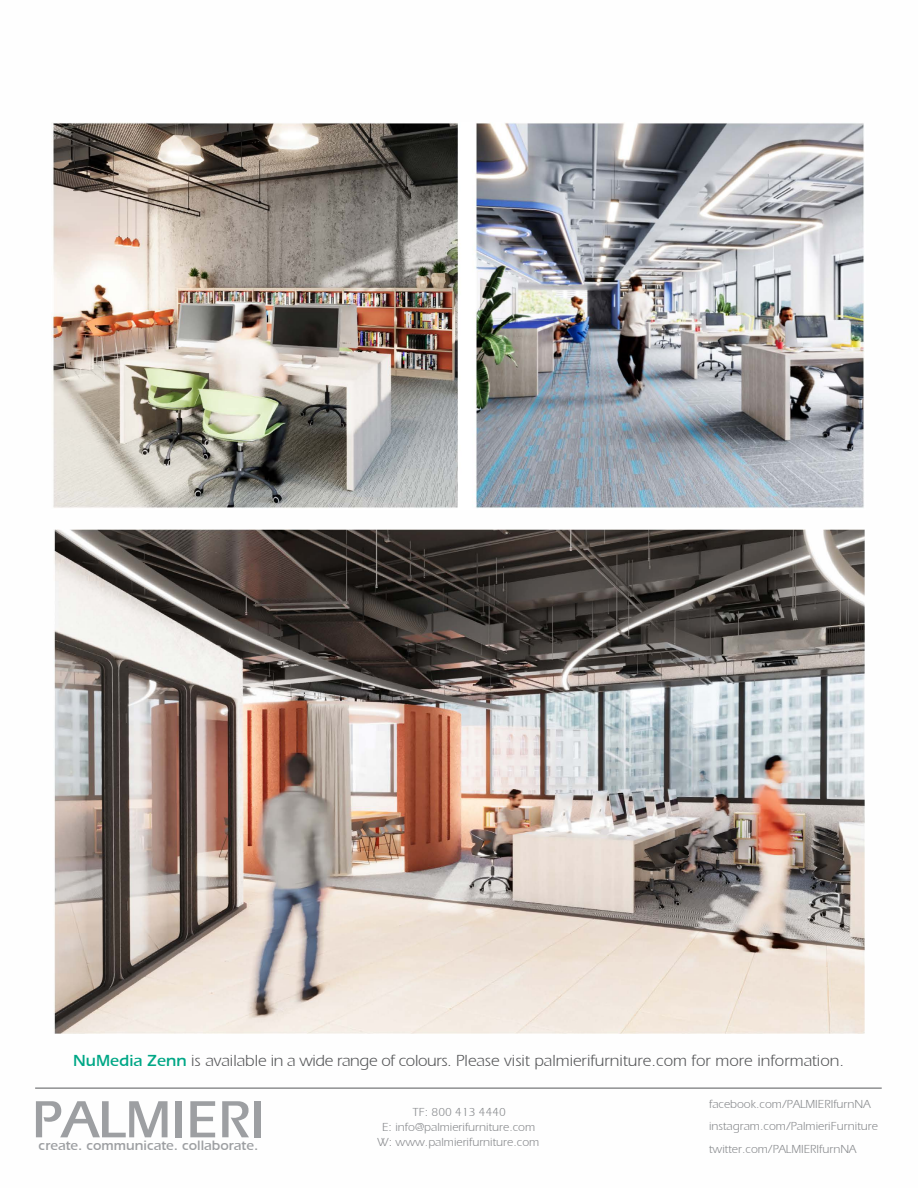
<style>
.page{position:relative;width:918px;height:1188px;background:#fff}
.page>*{position:absolute;margin:0;border:0;box-sizing:border-box;transform-origin:0 0}
.t1{font:16.5px "Aquiline";color:#57585a}
.t2{font:700 13.95px "Aquiline";color:#9d9fa2}
.t3{font:12px/22px "Aquiline";color:#8a8c8f;text-align:center}
.s1{font-weight:700;color:#00a786}
</style>
<div class="page">
<img style="left:52px;top:122px;width:813px;height:387px">
<img style="left:54px;top:530px;width:810px;height:504px">
<svg style="left:36px;top:1101px;width:132px;height:36px"></svg>
<div style="left:176px;top:1101px;width:6px;height:36px;background:#9d9fa2"></div>
<svg style="left:190px;top:1101px;width:25px;height:36px"></svg>
<svg style="left:222px;top:1101px;width:27px;height:36px"></svg>
<div style="left:254px;top:1101px;width:7px;height:36px;background:#9d9fa2"></div>
<hr style="left:35px;top:1088px;width:847px;height:1px;background:#57585a">
<h1 class="t1" style="left:73px;top:1051px;width:772px"><span class="s1">NuMedia Zenn</span> is available in a wide range of colours. Please visit palmierifurniture.com for more information.</h1>
<p class="t3" style="left:382px;top:1105px;width:155px;line-height:14.5px">TF: 800 413 4440<br>E: info@palmierifurniture.com</p>
<p class="t2" style="left:39px;top:1137px;width:221px">create. communicate. collaborate.</p>
<p class="t3" style="left:378px;top:1131px;width:163px">W: www.palmierifurniture.com</p>
<p class="t3" style="left:709px;top:1093px;width:170px;text-align:left">facebook.com/PALMIERIfurnNA instagram.com/PalmieriFurniture twitter.com/PALMIERIfurnNA</p>
</div>
